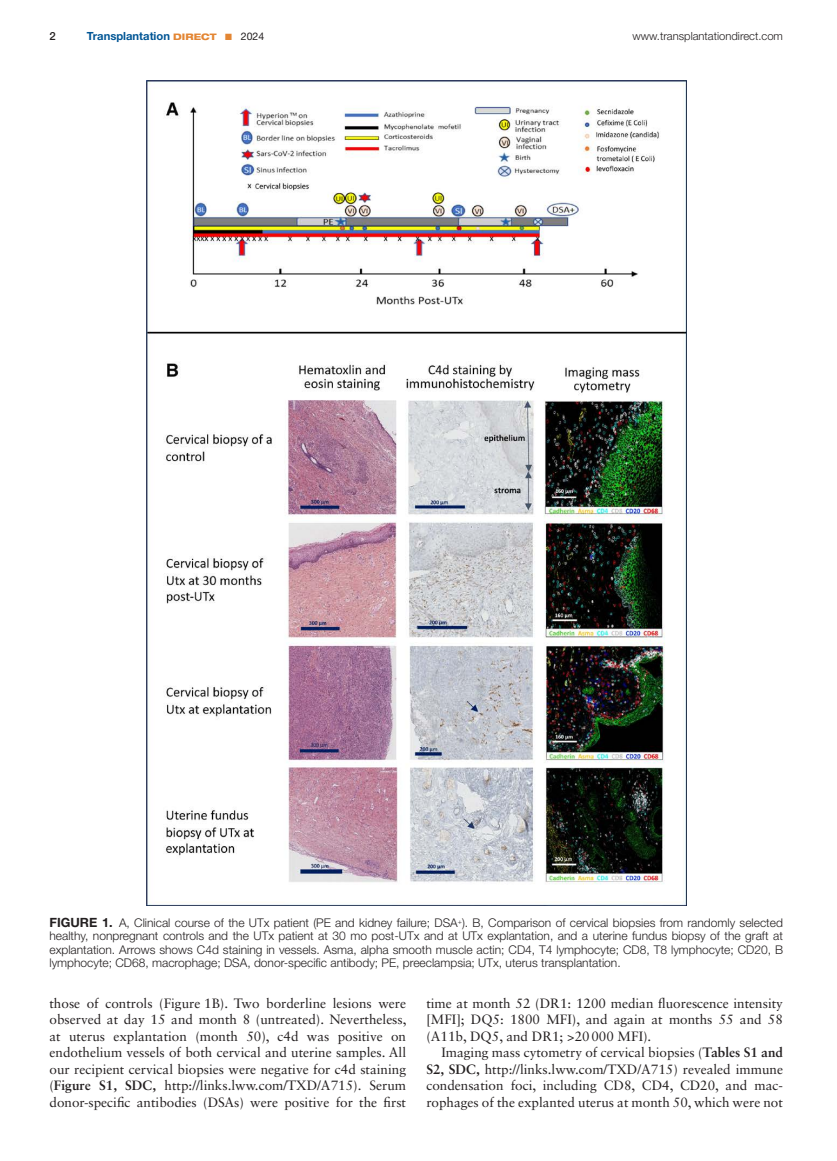
<style>
.page{position:relative;width:837px;height:1161px;background:#fff}
.page>*{position:absolute;margin:0;border:0;box-sizing:border-box;transform-origin:0 0}
.t1{font:13.5px/16.5px "Sabon LT Std";color:#231f20;text-align:justify}
.t2{font:300 12px/13.5px "Helvetica Neue LT Std";color:#231f20;text-align:justify}
.t3{font:300 11.25px "Helvetica Neue LT Std";color:#231f20}
.t4{font:700 11.25px "Helvetica Neue LT Std";color:#005595}
.t5{font:500 11.25px "Helvetica Neue LT Std";color:#231f20}
.s1{font-weight:800;font-stretch:expanded;font-size:9px;color:#e38634}
.s2{color:#e38634}
.s3{font-weight:400;font-size:10.5px;color:#231f20}
.s4{font-weight:700;font-size:12.75px}
.s5{font-weight:700}
</style>
<div class="page">
<img style="left:146px;top:81px;width:540px;height:825px">
<p class="t5" style="left:50px;top:29px;width:8px">2</p>
<p class="t4" style="left:87px;top:29px;width:179px">Transplantation <span class="s1">DIRECT</span> <span class="s2">■</span> <span class="s3">2024</span></p>
<p class="t3" style="left:633px;top:29px;width:152px">www.transplantationdirect.com</p>
<p class="t2" style="left:49px;top:915px;width:735px"><span class="s4">FIGURE 1.</span> A, Clinical course of the UTx patient (PE and kidney failure; DSA<sup>+</sup>). B, Comparison of cervical biopsies from randomly selected healthy, nonpregnant controls and the UTx patient at 30 mo post-UTx and at UTx explantation, and a uterine fundus biopsy of the graft at explantation. Arrows shows C4d staining in vessels. Asma, alpha smooth muscle actin; CD4, T4 lymphocyte; CD8, T8 lymphocyte; CD20, B lymphocyte; CD68, macrophage; DSA, donor-specific antibody; PE, preeclampsia; UTx, uterus transplantation.</p>
<p class="t1" style="left:50px;top:994px;width:359px">those of controls (Figure 1B). Two borderline lesions were observed at day 15 and month 8 (untreated). Nevertheless, at uterus explantation (month 50), c4d was positive on endothelium vessels of both cervical and uterine samples. All our recipient cervical biopsies were negative for c4d staining (<span class="s5">Figure S1, SDC,</span> http://links.lww.com/TXD/A715). Serum donor-specific antibodies (DSAs) were positive for the first</p>
<p class="t1" style="left:426px;top:994px;width:358px">time at month 52 (DR1: 1200 median fluorescence intensity [MFI]; DQ5: 1800 MFI), and again at months 55 and 58 (A11b, DQ5, and DR1; &gt;20000 MFI).</p>
<p class="t1" style="left:426px;top:1044px;width:358px;text-indent:15px">Imaging mass cytometry of cervical biopsies (<span class="s5">Tables S1 and S2, SDC,</span> http://links.lww.com/TXD/A715) revealed immune condensation foci, including CD8, CD4, CD20, and mac&shy;rophages of the explanted uterus at month 50, which were not</p>
</div>
